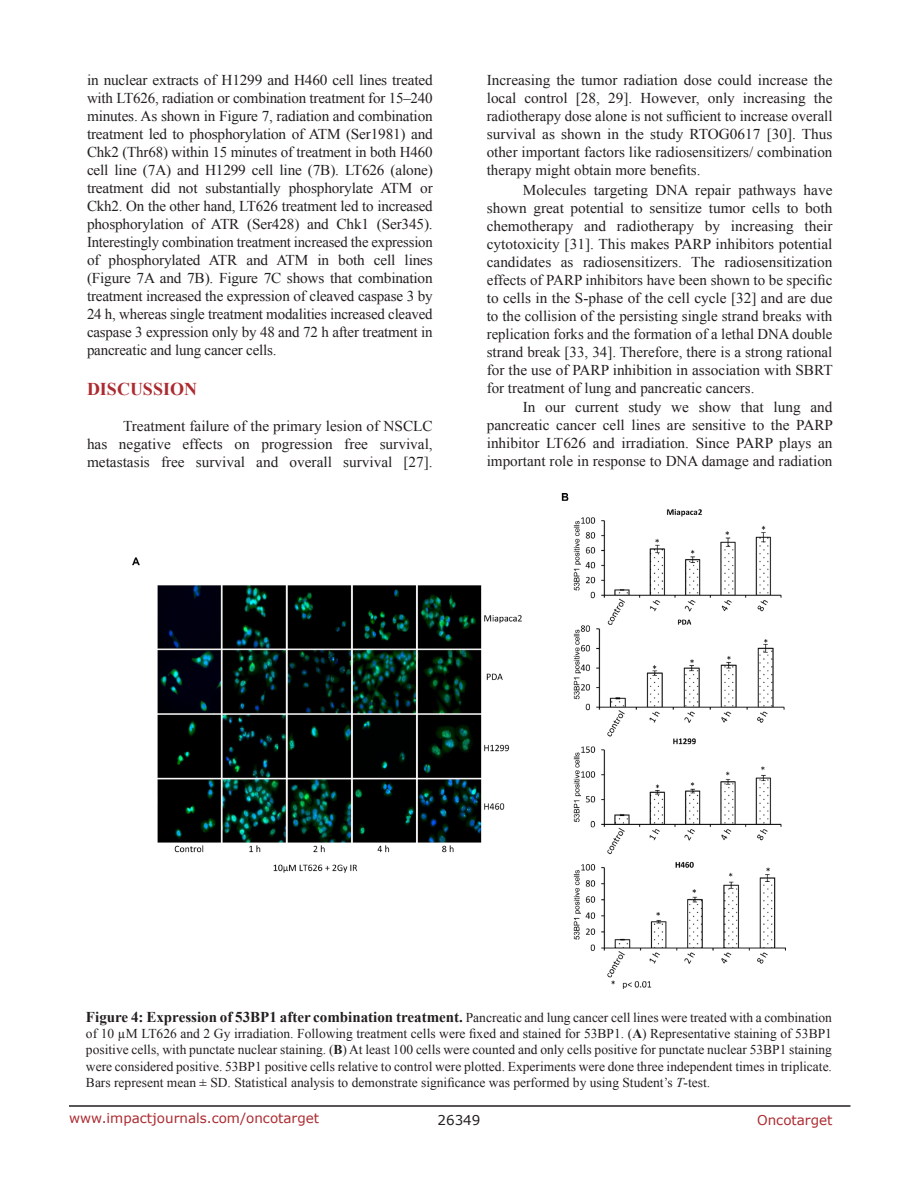
<style>
.page{position:relative;width:918px;height:1188px;background:#fff}
.page>*{position:absolute;margin:0;border:0;box-sizing:border-box;transform-origin:0 0}
.Heading{font:700 18px "Times New Roman";color:#ac2b31}
.BodyText{font:15px/18px "Times New Roman";color:#231f20;text-align:justify}
.FigureText{font:13.5px/16.2px "Times New Roman";color:#231f20;text-align:justify}
.t1{font:13.5px "Verdana";color:#ac2b31}
.t2{font:13.5px "Verdana";color:#231f20}
.s1{font-weight:700;font-size:15px}
.s2{font-weight:700}
.s3{font-style:italic}
</style>
<div class="page">
<hr style="left:69px;top:1105px;width:781px;height:2px;background:#231f20">
<img style="left:133px;top:493px;width:652px;height:496px">
<p class="BodyText" style="left:87px;top:71px;width:347px">in nuclear extracts of H1299 and H460 cell lines treated with LT626, radiation or combination treatment for 15–240 minutes. As shown in Figure 7, radiation and combination treatment led to phosphorylation of ATM (Ser1981) and Chk2 (Thr68) within 15 minutes of treatment in both H460 cell line (7A) and H1299 cell line (7B). LT626 (alone) treatment did not substantially phosphorylate ATM or Ckh2. On the other hand, LT626 treatment led to increased phosphorylation of ATR (Ser428) and Chk1 (Ser345).<br>Interestingly combination treatment increased the expression of phosphorylated ATR and ATM in both cell lines (Figure 7A and 7B). Figure 7C shows that combination treatment increased the expression of cleaved caspase 3 by 24 h, whereas single treatment modalities increased cleaved caspase 3 expression only by 48 and 72 h after treatment in pancreatic and lung cancer cells.</p>
<p class="Heading" style="left:87px;top:377px;width:112px">DISCUSSION</p>
<p class="BodyText" style="left:87px;top:417px;width:347px;text-indent:36px">Treatment failure of the primary lesion of NSCLC has negative effects on progression free survival, metastasis free survival and overall survival [27].</p>
<p class="BodyText" style="left:487px;top:71px;width:347px">Increasing the tumor radiation dose could increase the local control [28, 29]. However, only increasing the radiotherapy dose alone is not sufficient to increase overall survival as shown in the study RTOG0617 [30]. Thus other important factors like radiosensitizers/ combination therapy might obtain more benefits.</p>
<p class="BodyText" style="left:487px;top:181px;width:348px;text-indent:36px">Molecules targeting DNA repair pathways have shown great potential to sensitize tumor cells to both chemotherapy and radiotherapy by increasing their cytotoxicity [31]. This makes PARP inhibitors potential candidates as radiosensitizers. The radiosensitization effects of PARP inhibitors have been shown to be specific to cells in the S-phase of the cell cycle [32] and are due to the collision of the persisting single strand breaks with replication forks and the formation of a lethal DNA double strand break [33, 34]. Therefore, there is a strong rational for the use of PARP inhibition in association with SBRT for treatment of lung and pancreatic cancers.</p>
<p class="BodyText" style="left:487px;top:398px;width:348px;text-indent:36px">In our current study we show that lung and pancreatic cancer cell lines are sensitive to the PARP inhibitor LT626 and irradiation. Since PARP plays an important role in response to DNA damage and radiation</p>
<p class="FigureText" style="left:86px;top:1009px;width:748px"><span class="s1">Figure 4: Expression of 53BP1 after combination treatment.</span> Pancreatic and lung cancer cell lines were treated with a combination of 10 µM LT626 and 2 Gy irradiation. Following treatment cells were fixed and stained for 53BP1. (<span class="s2">A</span>) Representative staining of 53BP1 positive cells, with punctate nuclear staining. (<span class="s2">B</span>) At least 100 cells were counted and only cells positive for punctate nuclear 53BP1 staining were considered positive. 53BP1 positive cells relative to control were plotted. Experiments were done three independent times in triplicate.<br>Bars represent mean ± SD. Statistical analysis to demonstrate significance was performed by using Student’s <span class="s3">T</span>-test.</p>
<p class="t1" style="left:69px;top:1109px;width:252px">www.impactjournals.com/oncotarget</p>
<p class="t2" style="left:438px;top:1111px;width:44px">26349</p>
<p class="t1" style="left:757px;top:1111px;width:77px">Oncotarget</p>
</div>
